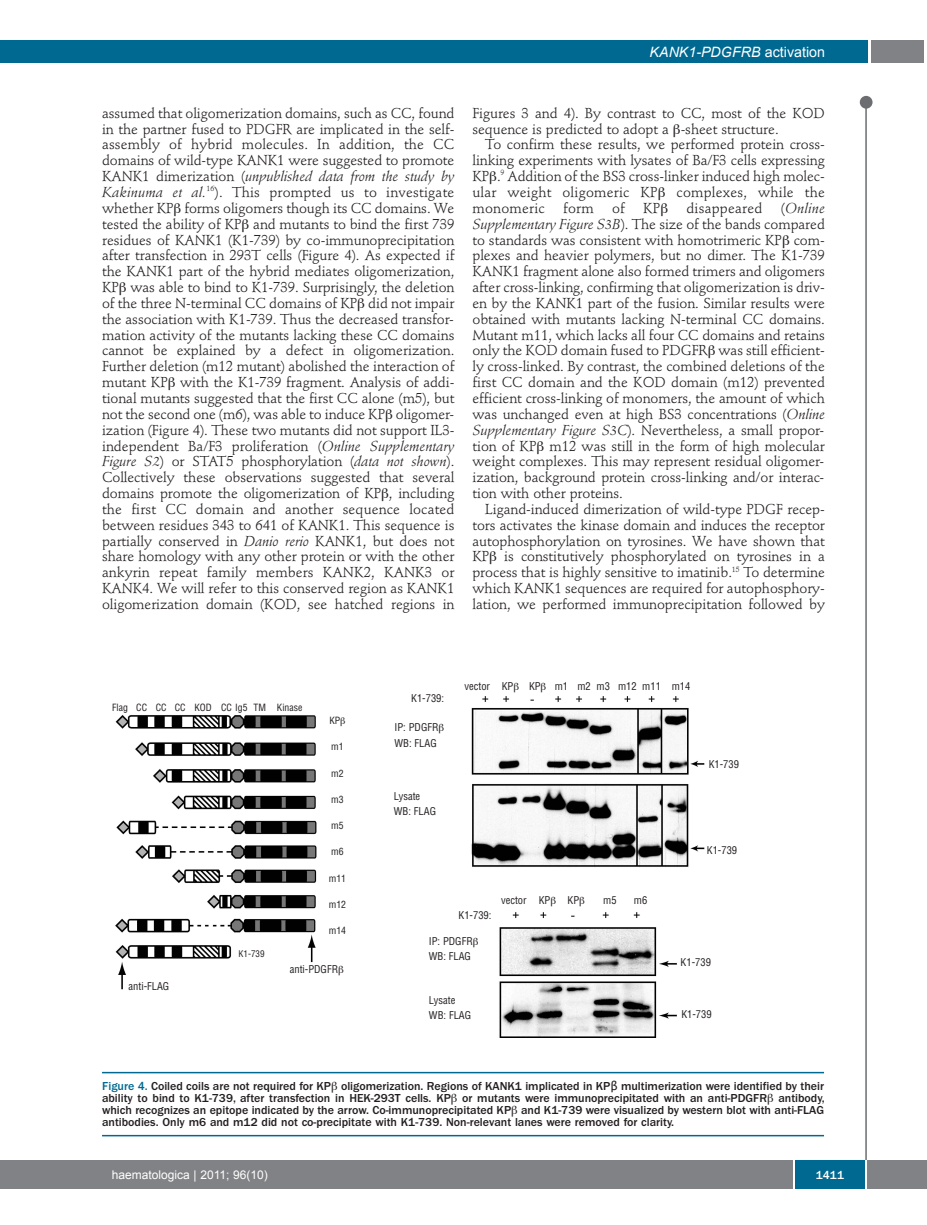
<style>
.page{position:relative;width:927px;height:1225px;background:#fff}
.page>*{position:absolute;margin:0;border:0;box-sizing:border-box;transform-origin:0 0}
.t1{font:14.25px/15.9px "Stempel Schneidler";letter-spacing:-.005em;color:#231f20;text-align:justify}
.t2{font:14.25px "Stempel Schneidler";letter-spacing:.015em;color:#231f20}
.t3{font:italic 14.25px "Arial";color:#fff}
.t4{font:500 12px/12px "Franklin Gothic";color:#231f20;text-align:justify}
.t5{font:12px "Arial";color:#fff}
.t6{font:500 12px "Franklin Gothic";color:#fff}
.t7{font:condensed 10.5px/15px "Helvetica";color:#231f20}
.t8{font:condensed 9.75px "Helvetica";color:#231f20}
.t9{font:condensed 9px "Helvetica";color:#231f20}
.s1{font-style:normal}
.s2{font-style:italic}
.s3{color:#006991}
.s4{font-family:"Lucida Grande";font-weight:400}
</style>
<div class="page">
<div style="left:860px;top:96px;width:12px;height:13px;background:#6c6d70;border-radius:50%"></div>
<hr style="left:865px;top:98px;width:2px;height:1062px;background:#6c6d70">
<div style="left:871px;top:40px;width:52px;height:22px;background:#808285"></div>
<div style="left:18px;top:40px;width:849px;height:22px;background:#006991"></div>
<div style="left:17px;top:1160px;width:910px;height:28px;background:#808285"></div>
<div style="left:795px;top:1160px;width:70px;height:28px;background:#006991"></div>
<hr style="left:793px;top:1160px;width:2px;height:28px;background:#fff">
<hr style="left:865px;top:1160px;width:2px;height:28px;background:#fff">
<div style="left:0;top:40px;width:19px;height:22px;background:#006991"></div>
<div style="left:0;top:1160px;width:18px;height:28px;background:#808285"></div>
<img style="left:115px;top:696px;width:590px;height:341px">
<hr style="left:102px;top:1071px;width:722px;height:2px;background:#006991">
<hr style="left:102px;top:1135px;width:722px;height:1px;background:#006991">
<svg style="left:341px;top:717px;width:4px;height:9px"></svg>
<svg style="left:339px;top:966px;width:4px;height:9px"></svg>
<svg style="left:551px;top:896px;width:5px;height:10px"></svg>
<svg style="left:580px;top:896px;width:4px;height:10px"></svg>
<svg style="left:439px;top:724px;width:5px;height:9px"></svg>
<svg style="left:473px;top:937px;width:5px;height:9px"></svg>
<p class="t3" style="left:650px;top:44px;width:177px">KANK1-PDGFRB <span class="s1">activation</span></p>
<p class="t1" style="left:102px;top:106px;width:354px">assumed that oligomerization domains, such as CC, found in the partner fused to PDGFR are implicated in the self&shy;assembly of hybrid molecules. In addition, the CC domains of wild-type KANK1 were suggested to promote KANK1 dimerization (<span class="s2">unpublished data from the study by Kakinuma et al.</span><sup>16</sup>). This prompted us to investigate whether KP forms oligomers though its CC domains. We tested the ability of KP and mutants to bind the first 739 residues of KANK1 (K1-739) by co-immunoprecipitation after transfection in 293T cells (Figure 4). As expected if the KANK1 part of the hybrid mediates oligomerization, KP was able to bind to K1-739. Surprisingly, the deletion of the three N-terminal CC domains of KP did not impair the association with K1-739. Thus the decreased transfor&shy;mation activity of the mutants lacking these CC domains cannot be explained by a defect in oligomerization.<br>Further deletion (m12 mutant) abolished the interaction of mutant KP with the K1-739 fragment. Analysis of addi&shy;tional mutants suggested that the first CC alone (m5), but not the second one (m6), was able to induce KP oligomer&shy;ization (Figure 4). These two mutants did not support IL3- independent Ba/F3 proliferation (<span class="s2">Online Supplementary Figure S2</span>) or STAT5 phosphorylation (<span class="s2">data not shown</span>).<br>Collectively these observations suggested that several domains promote the oligomerization of KP , including the first CC domain and another sequence located between residues 343 to 641 of KANK1. This sequence is partially conserved in <span class="s2">Danio rerio</span> KANK1, but does not share homology with any other protein or with the other ankyrin repeat family members KANK2, KANK3 or KANK4. We will refer to this conserved region as KANK1 oligomerization domain (KOD, see hatched regions in</p>
<p class="t1" style="left:472px;top:106px;width:354px">Figures 3 and 4). By contrast to CC, most of the KOD sequence is predicted to adopt a -sheet structure.</p>
<p class="t1" style="left:472px;top:138px;width:354px;text-indent:13px">To confirm these results, we performed protein cross&shy;linking experiments with lysates of Ba/F3 cells expressing KP .<sup>9</sup> Addition of the BS3 cross-linker induced high molec&shy;ular weight oligomeric KP</p>
<p class="t2" style="left:677px;top:186px;width:150px">complexes, while the</p>
<p class="t1" style="left:472px;top:201px;width:354px;text-indent:308px">(<span class="s2">Online Supplementary Figure S3B</span>). The size of the bands compared to standards was consistent with homotrimeric KP com&shy;plexes and heavier polymers, but no dimer. The K1-739<br>KANK1 fragment alone also formed trimers and oligomers after cross-linking, confirming that oligomerization is driv&shy;en by the KANK1 part of the fusion. Similar results were obtained with mutants lacking N-terminal CC domains.<br>Mutant m11, which lacks all four CC domains and retains only the KOD domain fused to PDGFR was still efficient&shy;ly cross-linked. By contrast, the combined deletions of the first CC domain and the KOD domain (m12) prevented efficient cross-linking of monomers, the amount of which was unchanged even at high BS3 concentrations (<span class="s2">Online Supplementary Figure S3C</span>). Nevertheless, a small propor&shy;tion of KP m12 was still in the form of high molecular weight complexes. This may represent residual oligomer&shy;ization, background protein cross-linking and/or interac&shy;tion with other proteins.</p>
<p class="t1" style="left:472px;top:502px;width:354px;text-indent:13px">Ligand-induced dimerization of wild-type PDGF recep&shy;tors activates the kinase domain and induces the receptor autophosphorylation on tyrosines. We have shown that KP is constitutively phosphorylated on tyrosines in a process that is highly sensitive to imatinib.<sup>15</sup> To determine which KANK1 sequences are required for autophosphory&shy;lation, we performed immunoprecipitation followed by</p>
<p class="t2" style="left:472px;top:202px;width:74px">monomeric</p>
<p class="t1" style="left:563px;top:201px;width:32px">form</p>
<p class="t1" style="left:612px;top:201px;width:14px">of</p>
<p class="t1" style="left:643px;top:201px;width:19px">KP</p>
<p class="t2" style="left:686px;top:202px;width:77px">disappeared</p>
<p class="t8" style="left:112px;top:702px;width:192px">Flag CC CC CC KOD CC Ig5 TM Kinase</p>
<p class="t9" style="left:239px;top:948px;width:27px">K1-739</p>
<p class="t8" style="left:329px;top:715px;width:12px">KP</p>
<p class="t8" style="left:331px;top:741px;width:14px">m1</p>
<p class="t8" style="left:331px;top:767px;width:14px">m2</p>
<p class="t8" style="left:331px;top:794px;width:14px">m3</p>
<p class="t8" style="left:331px;top:820px;width:14px">m5</p>
<p class="t8" style="left:331px;top:846px;width:14px">m6</p>
<p class="t8" style="left:329px;top:872px;width:19px">m11</p>
<p class="t8" style="left:329px;top:899px;width:19px">m12</p>
<p class="t8" style="left:329px;top:925px;width:19px">m14</p>
<p class="t7" style="left:129px;top:979px;width:42px">anti-FLAG</p>
<p class="t7" style="left:290px;top:962px;width:50px">anti-PDGFR</p>
<p class="t7" style="left:411px;top:690px;width:34px">K1-739:</p>
<p class="t7" style="left:395px;top:720px;width:45px">IP: PDGFR<br>WB: FLAG</p>
<p class="t7" style="left:394px;top:789px;width:44px">Lysate<br>WB: FLAG</p>
<p class="t7" style="left:464px;top:678px;width:50px">vector KP</p>
<p class="t7" style="left:529px;top:678px;width:13px">KP</p>
<p class="t7" style="left:555px;top:678px;width:137px">m1 m2 m3 m12 m11 m14</p>
<p class="t7" style="left:459px;top:908px;width:34px">K1-739:</p>
<p class="t7" style="left:501px;top:892px;width:51px">vector KP</p>
<p class="t7" style="left:567px;top:892px;width:13px">KP</p>
<p class="t7" style="left:603px;top:892px;width:15px">m5</p>
<p class="t7" style="left:634px;top:892px;width:15px">m6</p>
<p class="t7" style="left:709px;top:757px;width:32px">K1-739</p>
<p class="t7" style="left:707px;top:843px;width:32px">K1-739</p>
<p class="t7" style="left:429px;top:933px;width:45px">IP: PDGFR<br>WB: FLAG</p>
<p class="t7" style="left:429px;top:992px;width:44px">Lysate<br>WB: FLAG</p>
<p class="t7" style="left:681px;top:955px;width:32px">K1-739</p>
<p class="t7" style="left:681px;top:1007px;width:32px">K1-739</p>
<p class="t4" style="left:102px;top:1081px;width:724px"><span class="s3">Figure 4.</span> Coiled coils are not required for KP oligomerization. Regions of KANK1 implicated in KP<span class="s4">β</span> multimerization were identified by their ability to bind to K1-739, after transfection in HEK-293T cells. KP or mutants were immunoprecipitated with an anti-PDGFR antibody, which recognizes an epitope indicated by the arrow. Co-immunoprecipitated KP and K1-739 were visualized by western blot with anti-FLAG antibodies. Only m6 and m12 did not co-precipitate with K1-739. Non-relevant lanes were removed for clarity.</p>
<p class="t5" style="left:112px;top:1168px;width:158px">haematologica | 2011; 96(10)</p>
<p class="t6" style="left:816px;top:1171px;width:30px">1411</p>
</div>
